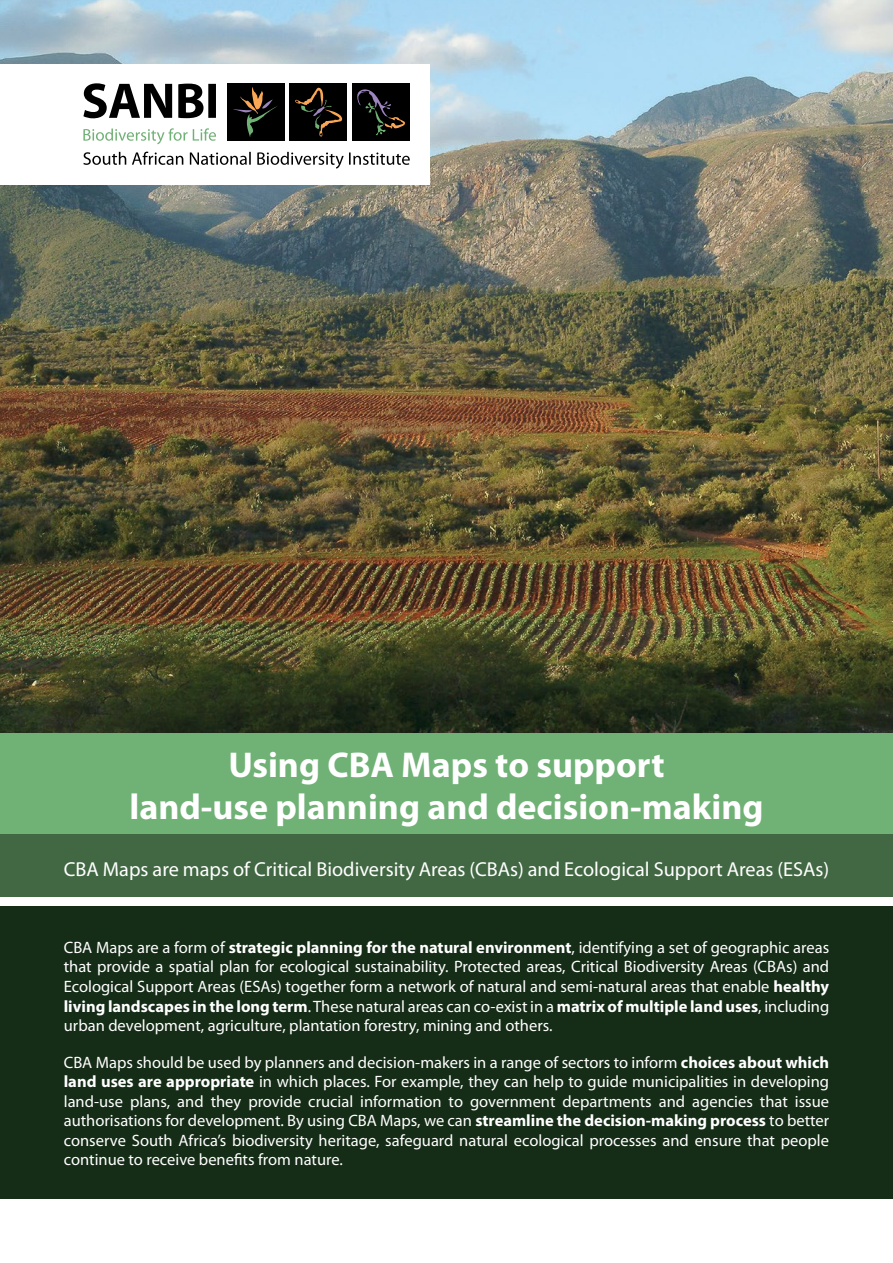
<style>
.page{position:relative;width:893px;height:1263px;background:#fff}
.page>*{position:absolute;margin:0;border:0;box-sizing:border-box;transform-origin:0 0}
.t1{font:700 36px/41.4px "Myriad Pro";color:#fff;text-align:center}
.t2{font:20.25px "Myriad Pro";color:#fff}
.t3{font:16.5px/19.5px "Myriad Pro";color:#fff;text-align:justify}
.s1{font-weight:700}
</style>
<div class="page">
<img style="left:0;top:0;width:893px;height:733px">
<div style="left:0;top:906px;width:893px;height:293px;background:#152c17"></div>
<div style="left:0;top:733px;width:893px;height:103px;background:#70b176"></div>
<div style="left:0;top:834px;width:893px;height:63px;background:#426843"></div>
<div style="left:0;top:64px;width:429px;height:120px;background:#fff"></div>
<svg style="left:83px;top:128px;width:133px;height:16px"></svg>
<svg style="left:83px;top:83px;width:133px;height:35px"></svg>
<div style="left:227px;top:83px;width:57px;height:57px;background:#000"></div>
<svg style="left:233px;top:87px;width:45px;height:50px"></svg>
<div style="left:353px;top:83px;width:57px;height:57px;background:#000"></div>
<svg style="left:357px;top:89px;width:48px;height:46px"></svg>
<div style="left:290px;top:83px;width:57px;height:57px;background:#000"></div>
<svg style="left:295px;top:88px;width:47px;height:49px"></svg>
<svg style="left:83px;top:152px;width:327px;height:17px"></svg>
<h1 class="t1" style="left:129px;top:743px;width:636px">Using CBA Maps to support<br>land-use planning and decision-making</h1>
<p class="t2" style="left:64px;top:856px;width:767px">CBA Maps are maps of Critical Biodiversity Areas (CBAs) and Ecological Support Areas (ESAs)</p>
<p class="t3" style="left:64px;top:937px;width:767px">CBA Maps are a form of <span class="s1">strategic planning for the natural environment</span>, identifying a set of geographic areas that provide a spatial plan for ecological sustainability. Protected areas, Critical Biodiversity Areas (CBAs) and Ecological Support Areas (ESAs) together form a network of natural and semi-natural areas that enable <span class="s1">healthy living landscapes in the long term</span>. These natural areas can co-exist in a <span class="s1">matrix of multiple land uses</span>, including urban development, agriculture, plantation forestry, mining and others.</p>
<p class="t3" style="left:64px;top:1052px;width:767px">CBA Maps should be used by planners and decision-makers in a range of sectors to inform <span class="s1">choices about which land uses are appropriate</span> in which places. For example, they can help to guide municipalities in developing land-use plans, and they provide crucial information to government departments and agencies that issue authorisations for development. By using CBA Maps, we can <span class="s1">streamline the decision-making process</span> to better conserve South Africa’s biodiversity heritage, safeguard natural ecological processes and ensure that people continue to receive benefits from nature.</p>
</div>
